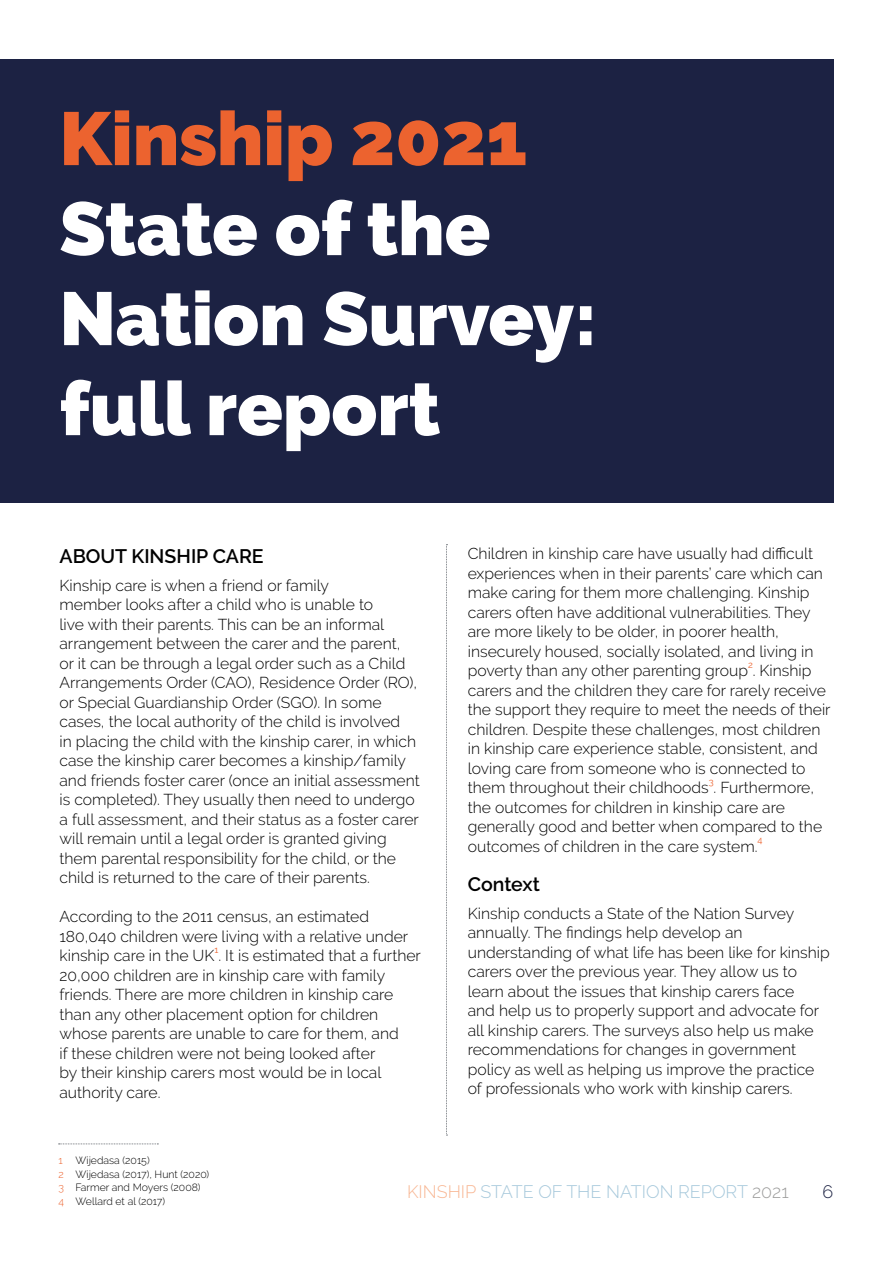
<style>
.page{position:relative;width:893px;height:1263px;background:#fff}
.page>*{position:absolute;margin:0;border:0;box-sizing:border-box;transform-origin:0 0}
.t1{font:900 75px/90px "Raleway";color:#fff}
.t2{font:900 75px "Raleway";color:#ec632f}
.t3{font:600 19.5px "Raleway";color:#000}
.t4{font:300 18px "Raleway";color:#a6c8db}
.t5{font:300 18px "Raleway";color:#1c2243}
.t6{font:300 15.75px/19.5px "Raleway";color:#000}
.t7{font:300 10.5px/13.5px "Raleway";color:#000}
.t8{font:9.15px "Raleway";color:#ec632f}
.s1{color:#ec632f}
.s2{color:#f8b794}
.s3{color:#9d9d9c}
</style>
<div class="page">
<div style="left:0;top:60px;width:833px;height:443px;background:#1c2243"></div>
<svg style="left:446px;top:544px;width:1px;height:592px"></svg>
<svg style="left:59px;top:1143px;width:99px;height:1px"></svg>
<h1 class="t2" style="left:60px;top:95px;width:469px">Kinship 2021</h1>
<h1 class="t1" style="left:60px;top:184px;width:539px">State of the<br>Nation Survey: full report</h1>
<p class="t3" style="left:60px;top:545px;width:206px">ABOUT KINSHIP CARE</p>
<p class="t6" style="left:60px;top:575px;width:362px">Kinship care is when a friend or family<br>member looks after a child who is unable to<br>live with their parents. This can be an informal arrangement between the carer and the parent,<br>or it can be through a legal order such as a Child Arrangements Order (CAO), Residence Order (RO), or Special Guardianship Order (SGO). In some cases, the local authority of the child is involved<br>in placing the child with the kinship carer, in which case the kinship carer becomes a kinship/family and friends foster carer (once an initial assessment is completed). They usually then need to undergo a full assessment, and their status as a foster carer will remain until a legal order is granted giving them parental responsibility for the child, or the child is returned to the care of their parents.</p>
<p class="t6" style="left:60px;top:907px;width:363px">According to the 2011 census, an estimated<br>180,040 children were living with a relative under kinship care in the UK . It is estimated that a further</p>
<p class="t8" style="left:215px;top:944px;width:5px">1</p>
<p class="t6" style="left:60px;top:965px;width:341px">20,000 children are in kinship care with family friends. There are more children in kinship care than any other placement option for children whose parents are unable to care for them, and if these children were not being looked after<br>by their kinship carers most would be in local authority care.</p>
<p class="t6" style="left:468px;top:544px;width:357px">Children in kinship care have usually had difficult experiences when in their parents’ care which can make caring for them more challenging. Kinship carers often have additional vulnerabilities. They are more likely to be older, in poorer health, insecurely housed, socially isolated, and living in poverty than any other parenting group . Kinship</p>
<p class="t8" style="left:748px;top:659px;width:6px">2</p>
<p class="t6" style="left:468px;top:680px;width:364px">carers and the children they care for rarely receive the support they require to meet the needs of their children. Despite these challenges, most children in kinship care experience stable, consistent, and loving care from someone who is connected to them throughout their childhoods . Furthermore,</p>
<p class="t8" style="left:709px;top:776px;width:6px">3</p>
<p class="t6" style="left:468px;top:797px;width:356px">the outcomes for children in kinship care are generally good and better when compared to the outcomes of children in the care system.</p>
<p class="t8" style="left:758px;top:835px;width:7px">4</p>
<p class="t3" style="left:468px;top:872px;width:74px">Context</p>
<p class="t6" style="left:468px;top:903px;width:364px">Kinship conducts a State of the Nation Survey annually. The findings help develop an understanding of what life has been like for kinship carers over the previous year. They allow us to learn about the issues that kinship carers face<br>and help us to properly support and advocate for all kinship carers. The surveys also help us make recommendations for changes in government policy as well as helping us improve the practice of professionals who work with kinship carers.</p>
<p class="t7" style="left:59px;top:1154px;width:152px"><span class="s1">1</span> Wijedasa (2015)<br><span class="s1">2</span> Wijedasa (2017), Hunt (2020)<br><span class="s1">3</span> Farmer and Moyers (2008)<br><span class="s1">4</span> Wellard et al (2017)</p>
<p class="t4" style="left:407px;top:1181px;width:383px"><span class="s2">KINSHIP</span> STATE OF THE NATION REPORT <span class="s3">2021</span></p>
<p class="t5" style="left:823px;top:1181px;width:12px">6</p>
</div>
